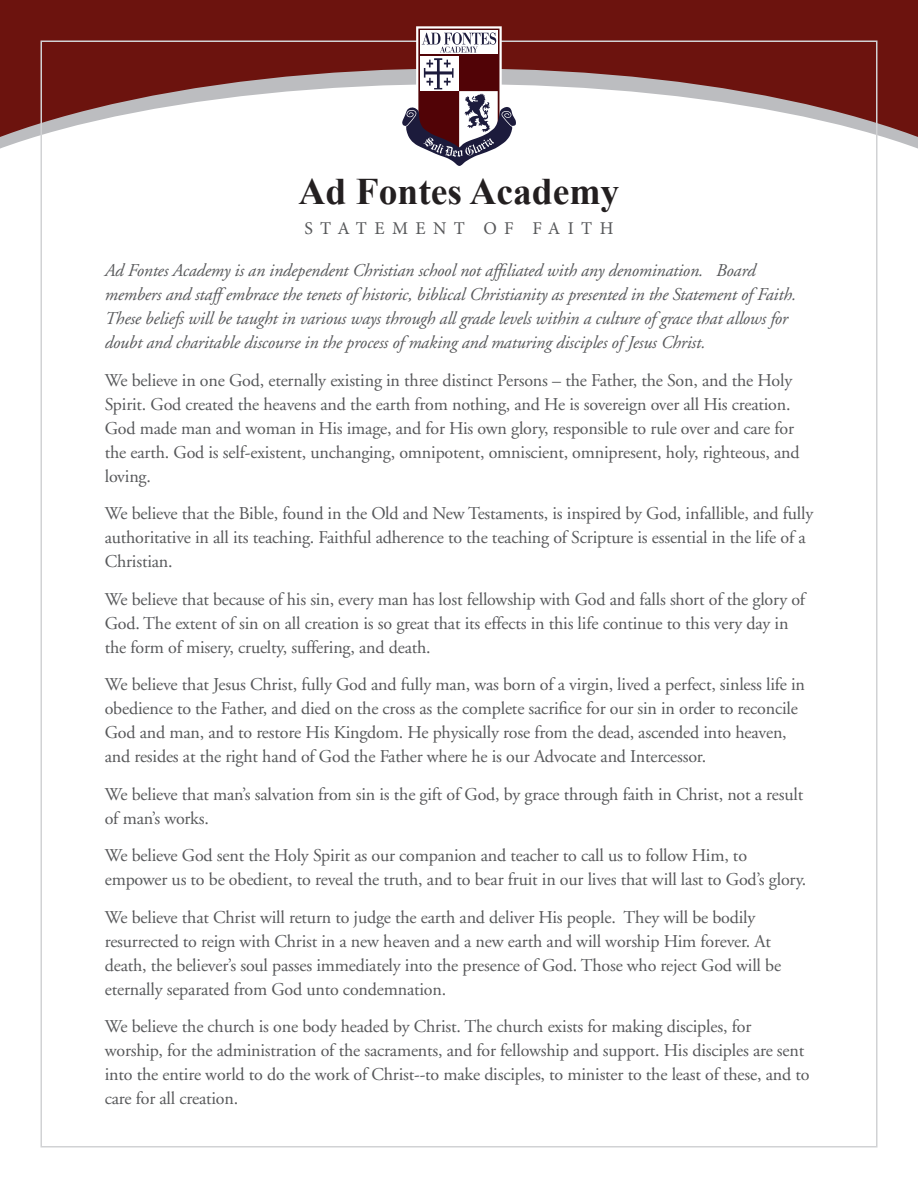
<style>
.page{position:relative;width:918px;height:1188px;background:#fff}
.page>*{position:absolute;margin:0;border:0;box-sizing:border-box;transform-origin:0 0}
.t1{font:700 37.5px "Times New Roman";color:#231f20}
.t2{font:18px/24px "Adobe Garamond";letter-spacing:-.01em;color:#57585a}
.t3{font:italic 18px/24px "Adobe Garamond";letter-spacing:-.01em;color:#57585a}
.t4{font:18px "Minion Pro";letter-spacing:.41em;color:#57585a}
</style>
<div class="page">
<div style="left:0;top:0;width:918px;height:188px;background:#6c130e"></div>
<svg style="left:225px;top:69px;width:468px;height:15px;fill:#bcbdc0"></svg>
<svg style="left:0;top:84px;width:918px;height:104px;fill:#fff"></svg>
<svg style="left:399px;top:26px;width:120px;height:147px"></svg>
<p class="t1" style="left:299px;top:164px;width:322px">Ad Fontes Academy</p>
<p class="t4" style="left:304px;top:216px;width:311px">STATEMENT OF FAITH</p>
<p class="t3" style="left:105px;top:259px;width:693px">Ad Fontes Academy is an independent Christian school not affiliated with any denomination. Board members and staff embrace the tenets of historic, biblical Christianity as presented in the Statement of Faith.<br>These beliefs will be taught in various ways through all grade levels within a culture of grace that allows for doubt and charitable discourse in the process of making and maturing disciples of Jesus Christ.</p>
<p class="t2" style="left:105px;top:369px;width:696px">We believe in one God, eternally existing in three distinct Persons – the Father, the Son, and the Holy Spirit. God created the heavens and the earth from nothing, and He is sovereign over all His creation.<br>God made man and woman in His image, and for His own glory, responsible to rule over and care for the earth. God is self-existent, unchanging, omnipotent, omniscient, omnipresent, holy, righteous, and loving.</p>
<p class="t2" style="left:105px;top:502px;width:710px">We believe that the Bible, found in the Old and New Testaments, is inspired by God, infallible, and fully authoritative in all its teaching. Faithful adherence to the teaching of Scripture is essential in the life of a<br>Christian.</p>
<p class="t2" style="left:105px;top:588px;width:702px">We believe that because of his sin, every man has lost fellowship with God and falls short of the glory of<br>God. The extent of sin on all creation is so great that its effects in this life continue to this very day in the form of misery, cruelty, suffering, and death.</p>
<p class="t2" style="left:105px;top:673px;width:702px">We believe that Jesus Christ, fully God and fully man, was born of a virgin, lived a perfect, sinless life in obedience to the Father, and died on the cross as the complete sacrifice for our sin in order to reconcile God and man, and to restore His Kingdom. He physically rose from the dead, ascended into heaven, and resides at the right hand of God the Father where he is our Advocate and Intercessor.</p>
<p class="t2" style="left:105px;top:783px;width:700px">We believe that man’s salvation from sin is the gift of God, by grace through faith in Christ, not a result of man’s works.</p>
<p class="t2" style="left:105px;top:844px;width:703px">We believe God sent the Holy Spirit as our companion and teacher to call us to follow Him, to empower us to be obedient, to reveal the truth, and to bear fruit in our lives that will last to God’s glory.</p>
<p class="t2" style="left:105px;top:906px;width:678px">We believe that Christ will return to judge the earth and deliver His people. They will be bodily resurrected to reign with Christ in a new heaven and a new earth and will worship Him forever. At death, the believer’s soul passes immediately into the presence of God. Those who reject God will be eternally separated from God unto condemnation.</p>
<p class="t2" style="left:105px;top:1015px;width:706px">We believe the church is one body headed by Christ. The church exists for making disciples, for worship, for the administration of the sacraments, and for fellowship and support. His disciples are sent into the entire world to do the work of Christ--to make disciples, to minister to the least of these, and to care for all creation.</p>
</div>
